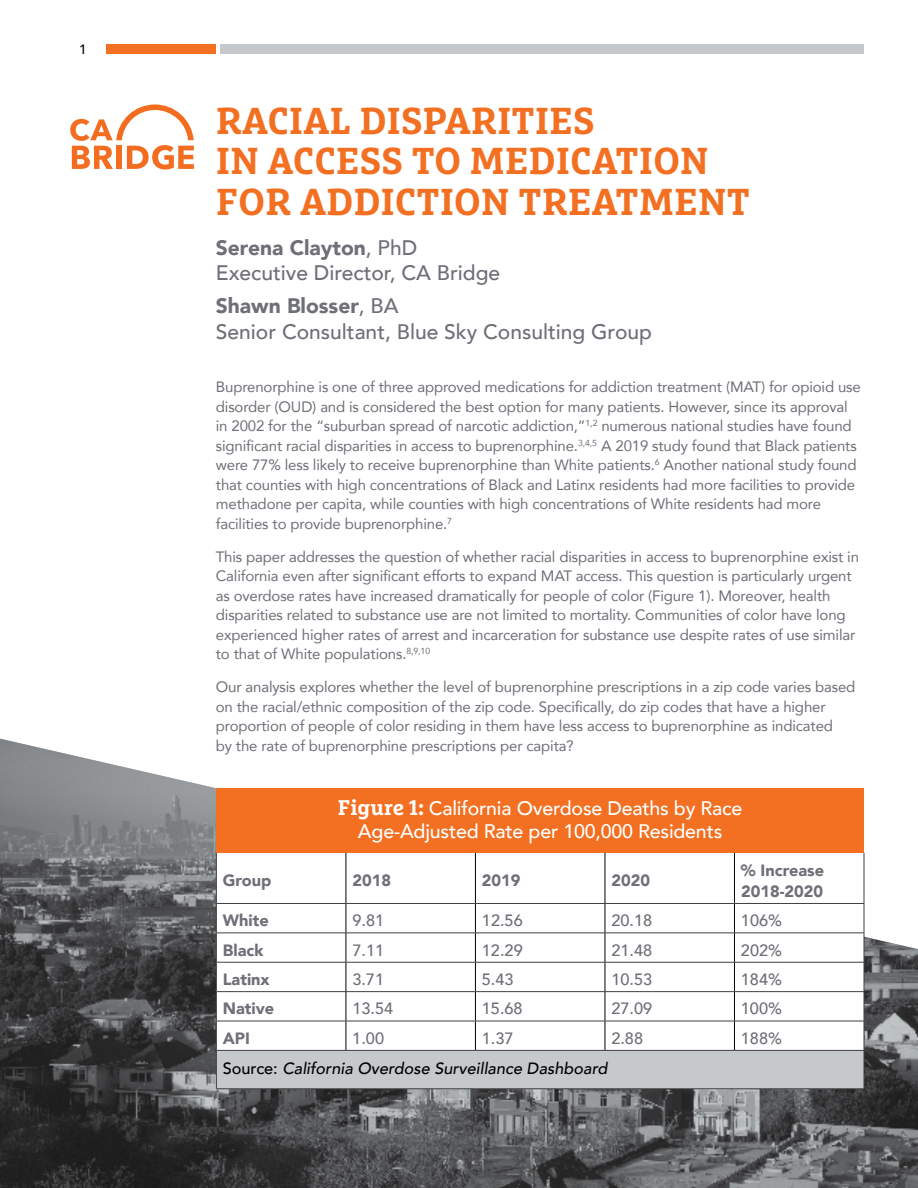
<style>
.page{position:relative;width:918px;height:1188px;background:#fff}
.page>*{position:absolute;margin:0;border:0;box-sizing:border-box;transform-origin:0 0}
.t1{font:700 37.5px/40.5px "Marselis Slab Pro";letter-spacing:.01em;color:#f36f21}
.t2{font:500 21px/25.5px "Avenir";color:#6e6f77}
.t3{font:500 19.65px/22.8px "Avenir";letter-spacing:-.01em;color:#fff;text-align:center}
.t4{font:500 16.35px "Avenir";color:#6e6f77}
.t5{font:900 16.35px/21.1px "Avenir";color:#6e6f77}
.t6{font:italic 500 16.35px "Avenir";color:#000}
.t7{font:15px/19.5px "Avenir";letter-spacing:-.01em;color:#6e6f77}
.t8{font:500 13.5px "Avenir";color:#000}
.s1{font-weight:900}
.s2{font-family:"Marselis Slab Pro";font-weight:700;font-size:21.15px}
.s3{font-style:normal}
</style>
<div class="page">
<div style="left:220px;top:44px;width:644px;height:10px;background:#c5c9cb"></div>
<div style="left:106px;top:44px;width:110px;height:10px;background:#f36f21"></div>
<img style="left:0;top:739px;width:918px;height:449px">
<svg style="left:70px;top:104px;width:124px;height:66px"></svg>
<div style="left:216px;top:788px;width:648px;height:301px;background:#fff"></div>
<div style="left:216px;top:788px;width:648px;height:65px;background:#f36f21"></div>
<div style="left:216px;top:1050px;width:648px;height:39px;background:#c5c9cb"></div>
<hr style="left:346px;top:853px;width:1px;height:50px;background:#000">
<hr style="left:475px;top:853px;width:1px;height:50px;background:#000">
<hr style="left:605px;top:853px;width:1px;height:50px;background:#000">
<hr style="left:734px;top:853px;width:1px;height:50px;background:#000">
<svg style="left:346px;top:904px;width:1px;height:146px"></svg>
<svg style="left:475px;top:904px;width:1px;height:146px"></svg>
<svg style="left:605px;top:904px;width:1px;height:146px"></svg>
<svg style="left:734px;top:904px;width:1px;height:146px"></svg>
<hr style="left:216px;top:1050px;width:130px;height:1px;background:#414042">
<hr style="left:216px;top:1051px;width:1px;height:38px;background:#414042">
<hr style="left:346px;top:1050px;width:129px;height:1px;background:#414042">
<hr style="left:475px;top:1050px;width:130px;height:1px;background:#414042">
<hr style="left:605px;top:1050px;width:129px;height:1px;background:#414042">
<hr style="left:734px;top:1050px;width:130px;height:1px;background:#414042">
<hr style="left:864px;top:1051px;width:1px;height:38px;background:#414042">
<hr style="left:216px;top:1089px;width:130px;height:1px;background:#414042">
<hr style="left:346px;top:1089px;width:129px;height:1px;background:#414042">
<hr style="left:475px;top:1089px;width:130px;height:1px;background:#414042">
<hr style="left:605px;top:1089px;width:129px;height:1px;background:#414042">
<hr style="left:734px;top:1089px;width:130px;height:1px;background:#414042">
<hr style="left:216px;top:853px;width:1px;height:50px;background:#414042">
<hr style="left:864px;top:853px;width:1px;height:50px;background:#414042">
<hr style="left:216px;top:903px;width:130px;height:1px;background:#414042">
<hr style="left:346px;top:903px;width:129px;height:1px;background:#414042">
<hr style="left:475px;top:903px;width:130px;height:1px;background:#414042">
<hr style="left:605px;top:903px;width:129px;height:1px;background:#414042">
<hr style="left:734px;top:903px;width:130px;height:1px;background:#414042">
<hr style="left:216px;top:933px;width:130px;height:1px;background:#414042">
<hr style="left:346px;top:933px;width:129px;height:1px;background:#414042">
<hr style="left:475px;top:933px;width:130px;height:1px;background:#414042">
<hr style="left:605px;top:933px;width:129px;height:1px;background:#414042">
<hr style="left:734px;top:933px;width:130px;height:1px;background:#414042">
<hr style="left:216px;top:962px;width:130px;height:1px;background:#414042">
<hr style="left:346px;top:962px;width:129px;height:1px;background:#414042">
<hr style="left:475px;top:962px;width:130px;height:1px;background:#414042">
<hr style="left:605px;top:962px;width:129px;height:1px;background:#414042">
<hr style="left:734px;top:962px;width:130px;height:1px;background:#414042">
<hr style="left:216px;top:991px;width:130px;height:1px;background:#414042">
<hr style="left:346px;top:991px;width:129px;height:1px;background:#414042">
<hr style="left:475px;top:991px;width:130px;height:1px;background:#414042">
<hr style="left:605px;top:991px;width:129px;height:1px;background:#414042">
<hr style="left:734px;top:991px;width:130px;height:1px;background:#414042">
<hr style="left:216px;top:1021px;width:130px;height:1px;background:#414042">
<svg style="left:216px;top:904px;width:1px;height:146px"></svg>
<hr style="left:346px;top:1021px;width:129px;height:1px;background:#414042">
<hr style="left:475px;top:1021px;width:130px;height:1px;background:#414042">
<hr style="left:605px;top:1021px;width:129px;height:1px;background:#414042">
<hr style="left:734px;top:1021px;width:130px;height:1px;background:#414042">
<svg style="left:864px;top:904px;width:1px;height:146px"></svg>
<p class="t8" style="left:79px;top:38px;width:9px">1</p>
<h1 class="t1" style="left:216px;top:100px;width:535px">RACIAL DISPARITIES<br>IN ACCESS TO MEDICATION<br>FOR ADDICTION TREATMENT</h1>
<h2 class="t2" style="left:216px;top:234px;width:286px"><span class="s1">Serena Clayton</span>, PhD<br>Executive Director, CA Bridge</h2>
<h2 class="t2" style="left:216px;top:292px;width:438px"><span class="s1">Shawn Blosser</span>, BA<br>Senior Consultant, Blue Sky Consulting Group</h2>
<p class="t7" style="left:216px;top:377px;width:647px">Buprenorphine is one of three approved medications for addiction treatment (MAT) for opioid use disorder (OUD) and is considered the best option for many patients. However, since its approval in 2002 for the “suburban spread of narcotic addiction,”<sup>1,2</sup> numerous national studies have found significant racial disparities in access to buprenorphine.<sup>3,4,5</sup> A 2019 study found that Black patients were 77% less likely to receive buprenorphine than White patients.<sup>6</sup> Another national study found that counties with high concentrations of Black and Latinx residents had more facilities to provide methadone per capita, while counties with high concentrations of White residents had more facilities to provide buprenorphine.<sup>7</sup></p>
<p class="t7" style="left:216px;top:546px;width:645px">This paper addresses the question of whether racial disparities in access to buprenorphine exist in California even after significant efforts to expand MAT access. This question is particularly urgent as overdose rates have increased dramatically for people of color (Figure 1). Moreover, health disparities related to substance use are not limited to mortality. Communities of color have long experienced higher rates of arrest and incarceration for substance use despite rates of use similar to that of White populations.<sup>8,9,10</sup></p>
<p class="t7" style="left:216px;top:677px;width:641px">Our analysis explores whether the level of buprenorphine prescriptions in a zip code varies based on the racial/ethnic composition of the zip code. Specifically, do zip codes that have a higher proportion of people of color residing in them have less access to buprenorphine as indicated<br>by the rate of buprenorphine prescriptions per capita?</p>
<h3 class="t3" style="left:338px;top:796px;width:406px"><span class="s2">Figure 1:</span> California Overdose Deaths by Race<br>Age-Adjusted Rate per 100,000 Residents</h3>
<p class="t5" style="left:223px;top:870px;width:50px">Group</p>
<p class="t5" style="left:352px;top:870px;width:40px">2018</p>
<p class="t5" style="left:482px;top:870px;width:40px">2019</p>
<p class="t5" style="left:611px;top:870px;width:40px">2020</p>
<p class="t5" style="left:741px;top:859px;width:85px">% Increase<br>2018-2020</p>
<p class="t5" style="left:223px;top:910px;width:47px">White</p>
<p class="t4" style="left:352px;top:907px;width:33px">9.81</p>
<p class="t4" style="left:482px;top:907px;width:42px">12.56</p>
<p class="t4" style="left:611px;top:907px;width:42px">20.18</p>
<p class="t4" style="left:741px;top:907px;width:43px">106%</p>
<p class="t5" style="left:223px;top:939px;width:42px">Black</p>
<p class="t4" style="left:352px;top:936px;width:33px">7.11</p>
<p class="t4" style="left:482px;top:936px;width:42px">12.29</p>
<p class="t4" style="left:611px;top:936px;width:42px">21.48</p>
<p class="t4" style="left:741px;top:936px;width:43px">202%</p>
<p class="t5" style="left:223px;top:968px;width:48px">Latinx</p>
<p class="t4" style="left:352px;top:965px;width:33px">3.71</p>
<p class="t4" style="left:482px;top:965px;width:33px">5.43</p>
<p class="t4" style="left:611px;top:965px;width:42px">10.53</p>
<p class="t4" style="left:741px;top:965px;width:43px">184%</p>
<p class="t5" style="left:223px;top:998px;width:53px">Native</p>
<p class="t4" style="left:352px;top:995px;width:42px">13.54</p>
<p class="t4" style="left:482px;top:995px;width:42px">15.68</p>
<p class="t4" style="left:611px;top:995px;width:42px">27.09</p>
<p class="t4" style="left:741px;top:995px;width:43px">100%</p>
<p class="t5" style="left:223px;top:1027px;width:29px">API</p>
<p class="t4" style="left:352px;top:1024px;width:33px">1.00</p>
<p class="t4" style="left:482px;top:1024px;width:33px">1.37</p>
<p class="t4" style="left:611px;top:1024px;width:33px">2.88</p>
<p class="t4" style="left:741px;top:1024px;width:43px">188%</p>
<p class="t6" style="left:223px;top:1059px;width:386px"><span class="s3">Source:</span> California Overdose Surveillance Dashboard</p>
</div>
